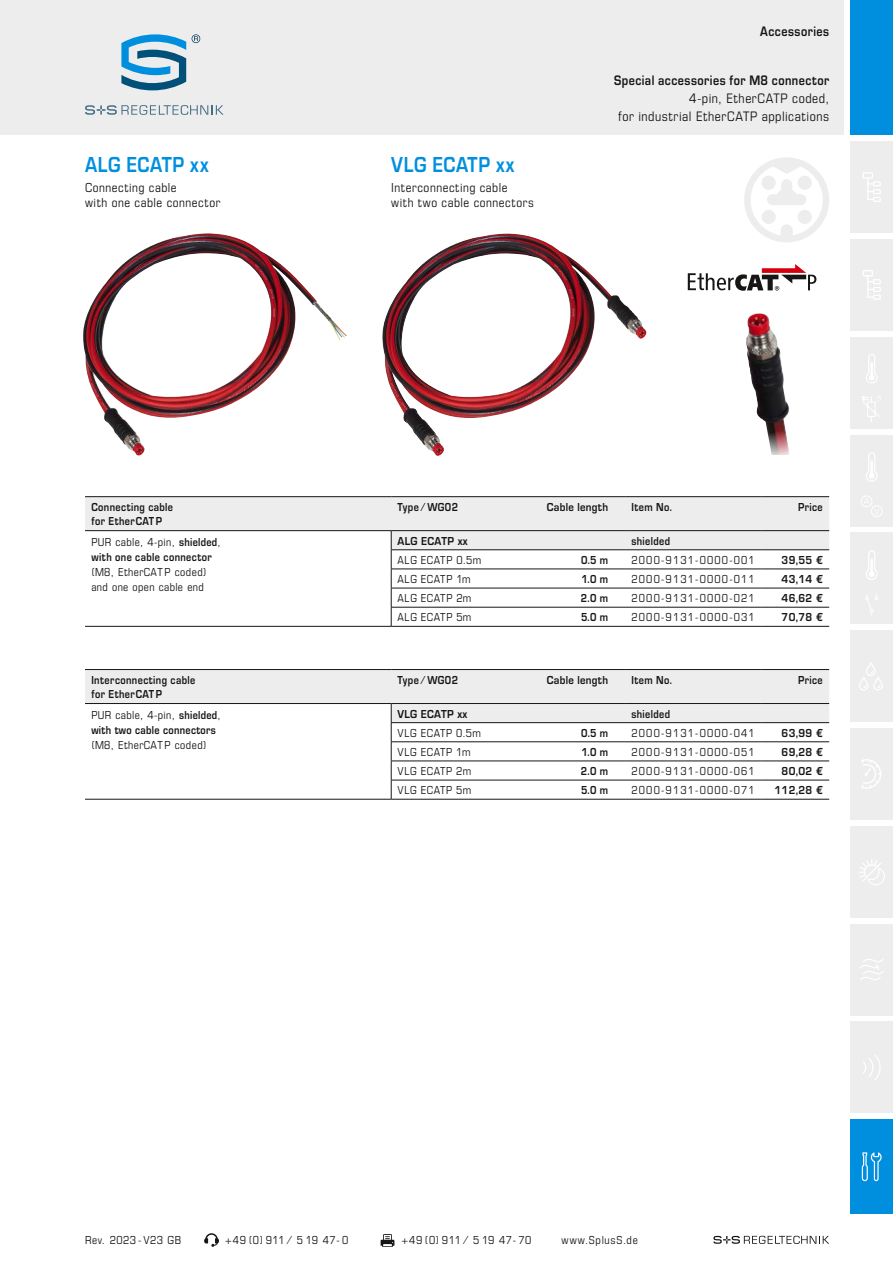
<style>
.page{position:relative;width:893px;height:1263px;background:#fff}
.page>*{position:absolute;margin:0;border:0;box-sizing:border-box;transform-origin:0 0}
.t1{font:700 22.5px "Eurostile OT";letter-spacing:.035em;color:#008fdf;scale:.85 1}
.t2{font:14.25px/18px "Eurostile OT Cond";letter-spacing:.035em;color:#161615;text-align:right}
.t3{font:700 14.25px "Eurostile OT";letter-spacing:.04em;color:#161615;scale:.85 1}
.t4{font:13.5px/15px "Eurostile OT Cond";letter-spacing:.04em;color:#161615}
.t5{font:700 12px/13.5px "Eurostile OT";letter-spacing:.035em;color:#161615;scale:.85 1}
.t6{font:12px "Eurostile OT Cond";letter-spacing:.055em;color:#161615}
.t7{font:12px "Eurostile OT Cond";letter-spacing:.1em;color:#161615}
.t8{font:12px/15px "Eurostile OT Cond";letter-spacing:.03em;color:#161615}
.t9{font:700 12px "Eurostile OT";letter-spacing:.035em;color:#161615;scale:.9 1}
.s1{font-family:"Eurostile OT";font-weight:700}
</style>
<div class="page">
<div style="left:0;top:0;width:844px;height:135px;background:#ededed"></div>
<svg style="left:121px;top:34px;width:65px;height:56px"></svg>
<svg style="left:192px;top:34px;width:8px;height:9px"></svg>
<svg style="left:85px;top:105px;width:139px;height:10px"></svg>
<div style="left:850px;top:0;width:43px;height:135px;background:#008fdf"></div>
<div style="left:850px;top:630px;width:43px;height:92px;background:#ededed"></div>
<div style="left:850px;top:826px;width:43px;height:91px;background:#ededed"></div>
<div style="left:850px;top:1119px;width:43px;height:95px;background:#008fdf"></div>
<div style="left:850px;top:435px;width:43px;height:91px;background:#ededed"></div>
<div style="left:850px;top:337px;width:43px;height:91px;background:#ededed"></div>
<div style="left:850px;top:728px;width:43px;height:92px;background:#ededed"></div>
<div style="left:850px;top:924px;width:43px;height:91px;background:#ededed"></div>
<div style="left:850px;top:533px;width:43px;height:91px;background:#ededed"></div>
<div style="left:850px;top:239px;width:43px;height:92px;background:#ededed"></div>
<div style="left:850px;top:141px;width:43px;height:92px;background:#ededed"></div>
<div style="left:850px;top:1022px;width:43px;height:91px;background:#ededed"></div>
<svg style="left:861px;top:496px;width:22px;height:21px"></svg>
<svg style="left:862px;top:396px;width:19px;height:26px"></svg>
<svg style="left:865px;top:594px;width:13px;height:21px"></svg>
<svg style="left:863px;top:172px;width:18px;height:30px"></svg>
<svg style="left:863px;top:270px;width:18px;height:30px"></svg>
<svg style="left:866px;top:354px;width:12px;height:29px"></svg>
<svg style="left:866px;top:452px;width:12px;height:30px"></svg>
<svg style="left:866px;top:550px;width:12px;height:30px"></svg>
<svg style="left:859px;top:663px;width:24px;height:27px"></svg>
<svg style="left:861px;top:759px;width:20px;height:30px"></svg>
<svg style="left:859px;top:859px;width:26px;height:26px"></svg>
<svg style="left:863px;top:1055px;width:18px;height:25px"></svg>
<svg style="left:862px;top:1152px;width:20px;height:29px"></svg>
<svg style="left:860px;top:959px;width:24px;height:21px"></svg>
<svg style="left:713px;top:1236px;width:116px;height:8px"></svg>
<svg style="left:381px;top:1234px;width:13px;height:13px"></svg>
<svg style="left:204px;top:1233px;width:15px;height:14px"></svg>
<div style="left:744px;top:157px;width:85px;height:85px;background:#ededed;border-radius:50%"></div>
<svg style="left:751px;top:167px;width:72px;height:68px"></svg>
<img style="left:83px;top:233px;width:264px;height:222px">
<img style="left:382px;top:234px;width:264px;height:222px">
<svg style="left:688px;top:264px;width:128px;height:27px"></svg>
<img style="left:746px;top:313px;width:43px;height:142px">
<hr style="left:85px;top:626px;width:306px;height:1px;background:#161615">
<hr style="left:85px;top:496px;width:306px;height:1px;background:#161615">
<hr style="left:391px;top:496px;width:234px;height:1px;background:#161615">
<hr style="left:625px;top:496px;width:136px;height:1px;background:#161615">
<hr style="left:761px;top:496px;width:68px;height:1px;background:#161615">
<hr style="left:391px;top:626px;width:234px;height:1px;background:#161615">
<hr style="left:625px;top:626px;width:136px;height:1px;background:#161615">
<hr style="left:761px;top:626px;width:68px;height:1px;background:#161615">
<svg style="left:85px;top:497px;width:744px;height:129px"></svg>
<hr style="left:85px;top:799px;width:306px;height:1px;background:#161615">
<hr style="left:391px;top:799px;width:234px;height:1px;background:#161615">
<hr style="left:625px;top:799px;width:136px;height:1px;background:#161615">
<hr style="left:761px;top:799px;width:68px;height:1px;background:#161615">
<svg style="left:85px;top:669px;width:744px;height:130px"></svg>
<p class="t3" style="left:760px;top:24px;width:83px">Accessories</p>
<h1 class="t1" style="left:85px;top:152px;width:147px">ALG ECATP xx</h1>
<h1 class="t1" style="left:391px;top:152px;width:147px">VLG ECATP xx</h1>
<p class="t4" style="left:85px;top:180px;width:137px">Connecting cable<br>with one cable connector</p>
<p class="t4" style="left:391px;top:180px;width:144px">Interconnecting cable<br>with two cable connectors</p>
<p class="t3" style="left:614px;top:73px;width:254px">Special accessories for M8 connector</p>
<p class="t2" style="left:618px;top:90px;width:213px">4-pin, EtherCATP coded,<br>for industrial EtherCATP applications</p>
<p class="t5" style="left:91px;top:501px;width:98px">Connecting cable for EtherCAT P</p>
<p class="t5" style="left:398px;top:501px;width:73px">Type ⁄ WG02</p>
<p class="t9" style="left:547px;top:501px;width:70px">Cable length</p>
<p class="t5" style="left:631px;top:501px;width:49px">Item No.</p>
<p class="t5" style="left:798px;top:501px;width:31px">Price</p>
<p class="t8" style="left:91px;top:535px;width:131px">PUR cable, 4-pin, <span class="s1">shielded</span>,</p>
<p class="t5" style="left:91px;top:550px;width:143px">with one cable connector</p>
<p class="t8" style="left:91px;top:565px;width:117px">(M8, EtherCATP coded) and one open cable end</p>
<p class="t9" style="left:398px;top:534px;width:79px">ALG ECATP xx</p>
<p class="t5" style="left:631px;top:534px;width:47px">shielded</p>
<p class="t6" style="left:398px;top:553px;width:85px">ALG ECATP 0.5m</p>
<p class="t5" style="left:581px;top:553px;width:33px">0.5 m</p>
<p class="t7" style="left:631px;top:553px;width:125px">2000-9131-0000-001</p>
<p class="t9" style="left:782px;top:553px;width:47px">39,55 €</p>
<p class="t6" style="left:398px;top:572px;width:75px">ALG ECATP 1m</p>
<p class="t5" style="left:581px;top:572px;width:33px">1.0 m</p>
<p class="t7" style="left:631px;top:572px;width:125px">2000-9131-0000-011</p>
<p class="t9" style="left:782px;top:572px;width:47px">43,14 €</p>
<p class="t6" style="left:398px;top:592px;width:75px">ALG ECATP 2m</p>
<p class="t5" style="left:581px;top:591px;width:33px">2.0 m</p>
<p class="t7" style="left:631px;top:592px;width:125px">2000-9131-0000-021</p>
<p class="t9" style="left:782px;top:591px;width:47px">46,62 €</p>
<p class="t6" style="left:398px;top:611px;width:75px">ALG ECATP 5m</p>
<p class="t5" style="left:581px;top:611px;width:33px">5.0 m</p>
<p class="t7" style="left:631px;top:611px;width:125px">2000-9131-0000-031</p>
<p class="t9" style="left:782px;top:611px;width:47px">70,78 €</p>
<p class="t5" style="left:91px;top:673px;width:124px">Interconnecting cable for EtherCAT P</p>
<p class="t5" style="left:398px;top:673px;width:73px">Type ⁄ WG02</p>
<p class="t9" style="left:547px;top:673px;width:70px">Cable length</p>
<p class="t5" style="left:631px;top:673px;width:49px">Item No.</p>
<p class="t5" style="left:798px;top:673px;width:31px">Price</p>
<p class="t8" style="left:91px;top:708px;width:131px">PUR cable, 4-pin, <span class="s1">shielded</span>,</p>
<p class="t5" style="left:91px;top:723px;width:148px">with two cable connectors</p>
<p class="t8" style="left:91px;top:738px;width:117px">(M8, EtherCATP coded)</p>
<p class="t9" style="left:398px;top:707px;width:79px">VLG ECATP xx</p>
<p class="t5" style="left:631px;top:707px;width:47px">shielded</p>
<p class="t6" style="left:398px;top:726px;width:85px">VLG ECATP 0.5m</p>
<p class="t5" style="left:581px;top:726px;width:33px">0.5 m</p>
<p class="t7" style="left:631px;top:726px;width:125px">2000-9131-0000-041</p>
<p class="t9" style="left:782px;top:726px;width:47px">63,99 €</p>
<p class="t6" style="left:398px;top:745px;width:74px">VLG ECATP 1m</p>
<p class="t5" style="left:581px;top:745px;width:33px">1.0 m</p>
<p class="t7" style="left:631px;top:745px;width:125px">2000-9131-0000-051</p>
<p class="t9" style="left:782px;top:745px;width:47px">69,28 €</p>
<p class="t6" style="left:398px;top:764px;width:75px">VLG ECATP 2m</p>
<p class="t5" style="left:581px;top:764px;width:33px">2.0 m</p>
<p class="t7" style="left:631px;top:764px;width:125px">2000-9131-0000-061</p>
<p class="t9" style="left:782px;top:764px;width:47px">80,02 €</p>
<p class="t6" style="left:398px;top:784px;width:75px">VLG ECATP 5m</p>
<p class="t5" style="left:581px;top:783px;width:33px">5.0 m</p>
<p class="t7" style="left:631px;top:784px;width:125px">2000-9131-0000-071</p>
<p class="t9" style="left:774px;top:783px;width:55px">112,28 €</p>
<p class="t6" style="left:85px;top:1233px;width:98px">Rev. 2023 - V23 GB</p>
<p class="t6" style="left:225px;top:1233px;width:125px">+49 (0) 911 ⁄ 5 19 47- 0</p>
<p class="t6" style="left:401px;top:1233px;width:132px">+49 (0) 911 ⁄ 5 19 47- 70</p>
<p class="t6" style="left:561px;top:1233px;width:78px">www.SplusS.de</p>
</div>
